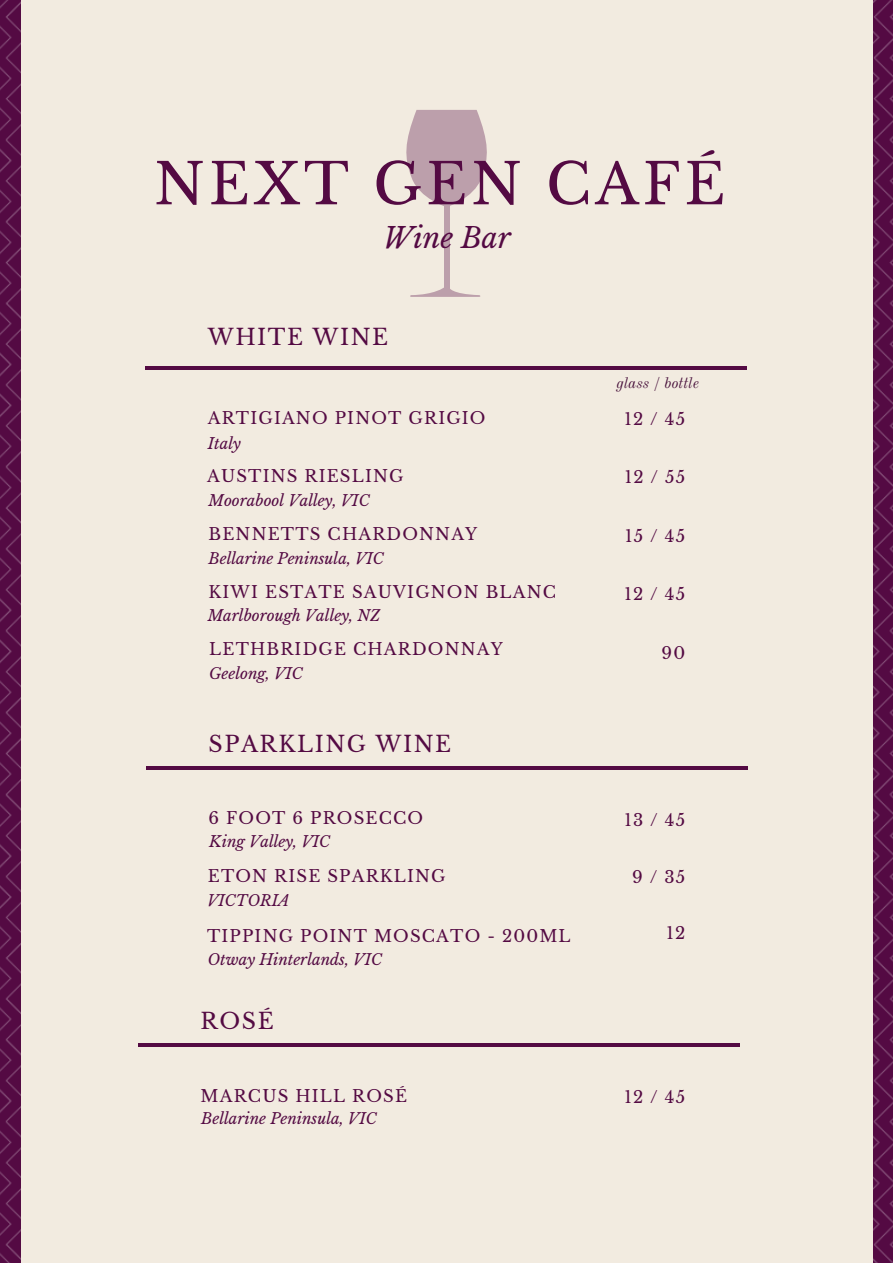
<style>
.page{position:relative;width:893px;height:1264px;background:#fff}
.page>*{position:absolute;margin:0;border:0;box-sizing:border-box;transform-origin:0 0}
.t1{font:56.4px "Libre Baskerville";letter-spacing:.07em;color:#540a43}
.t2{font:italic 28.2px "Libre Baskerville";color:#540a43}
.t3{font:22.05px "Libre Baskerville";letter-spacing:.07em;color:#540a43}
.t4{font:16.5px "Libre Baskerville";letter-spacing:.07em;color:#540a43}
.t5{font:italic 15.15px "Libre Baskerville";color:#540a43}
.t6{font:italic 15.15px "Old Standard";color:#47103a}
</style>
<div class="page">
<img style="left:0;top:0;width:892px;height:1262px">
<div style="left:21px;top:0;width:851px;height:1262px;background:#f2ebe0"></div>
<svg style="left:406px;top:110px;width:81px;height:97px"></svg>
<div style="left:444px;top:202px;width:5px;height:87px;background:#bc9fab"></div>
<svg style="left:410px;top:285px;width:71px;height:12px"></svg>
<hr style="left:145px;top:366px;width:601px;height:3px;background:#540a43">
<hr style="left:146px;top:766px;width:601px;height:3px;background:#540a43">
<hr style="left:138px;top:1043px;width:601px;height:3px;background:#540a43">
<p class="t1" style="left:154px;top:149px;width:572px">NEXT GEN CAFÉ</p>
<p class="t2" style="left:383px;top:220px;width:129px">Wine Bar</p>
<p class="t3" style="left:208px;top:324px;width:182px">WHITE WINE</p>
<p class="t6" style="left:616px;top:374px;width:84px">glass / bottle</p>
<p class="t4" style="left:208px;top:408px;width:279px">ARTIGIANO PINOT GRIGIO</p>
<p class="t4" style="left:624px;top:408px;width:62px">12 / 45</p>
<p class="t5" style="left:208px;top:434px;width:35px">Italy</p>
<p class="t5" style="left:208px;top:491px;width:163px">Moorabool Valley, VIC</p>
<p class="t4" style="left:208px;top:524px;width:270px">BENNETTS CHARDONNAY</p>
<p class="t5" style="left:208px;top:549px;width:177px">Bellarine Peninsula, VIC</p>
<p class="t4" style="left:208px;top:582px;width:349px">KIWI ESTATE SAUVIGNON BLANC</p>
<p class="t5" style="left:208px;top:606px;width:174px">Marlborough Valley, NZ</p>
<p class="t4" style="left:209px;top:639px;width:295px">LETHBRIDGE CHARDONNAY</p>
<p class="t5" style="left:209px;top:664px;width:95px">Geelong, VIC</p>
<p class="t4" style="left:207px;top:466px;width:198px">AUSTINS RIESLING</p>
<p class="t3" style="left:208px;top:730px;width:244px">SPARKLING WINE</p>
<p class="t4" style="left:208px;top:808px;width:216px">6 FOOT 6 PROSECCO</p>
<p class="t5" style="left:209px;top:832px;width:122px">King Valley, VIC</p>
<p class="t4" style="left:208px;top:866px;width:239px">ETON RISE SPARKLING</p>
<p class="t5" style="left:207px;top:891px;width:84px">VICTORIA</p>
<p class="t4" style="left:207px;top:925px;width:365px">TIPPING POINT MOSCATO - 200ML</p>
<p class="t5" style="left:208px;top:950px;width:176px">Otway Hinterlands, VIC</p>
<p class="t3" style="left:200px;top:1007px;width:75px">ROSÉ</p>
<p class="t4" style="left:624px;top:467px;width:62px">12 / 55</p>
<p class="t4" style="left:625px;top:525px;width:61px">15 / 45</p>
<p class="t4" style="left:624px;top:584px;width:62px">12 / 45</p>
<p class="t4" style="left:661px;top:642px;width:25px">90</p>
<p class="t4" style="left:624px;top:809px;width:62px">13 / 45</p>
<p class="t4" style="left:632px;top:866px;width:55px">9/35</p>
<p class="t4" style="left:666px;top:923px;width:20px">12</p>
<p class="t4" style="left:200px;top:1085px;width:208px">MARCUS HILL ROSÉ</p>
<p class="t4" style="left:624px;top:1086px;width:62px">12 / 45</p>
<p class="t5" style="left:201px;top:1109px;width:177px">Bellarine Peninsula, VIC</p>
</div>
